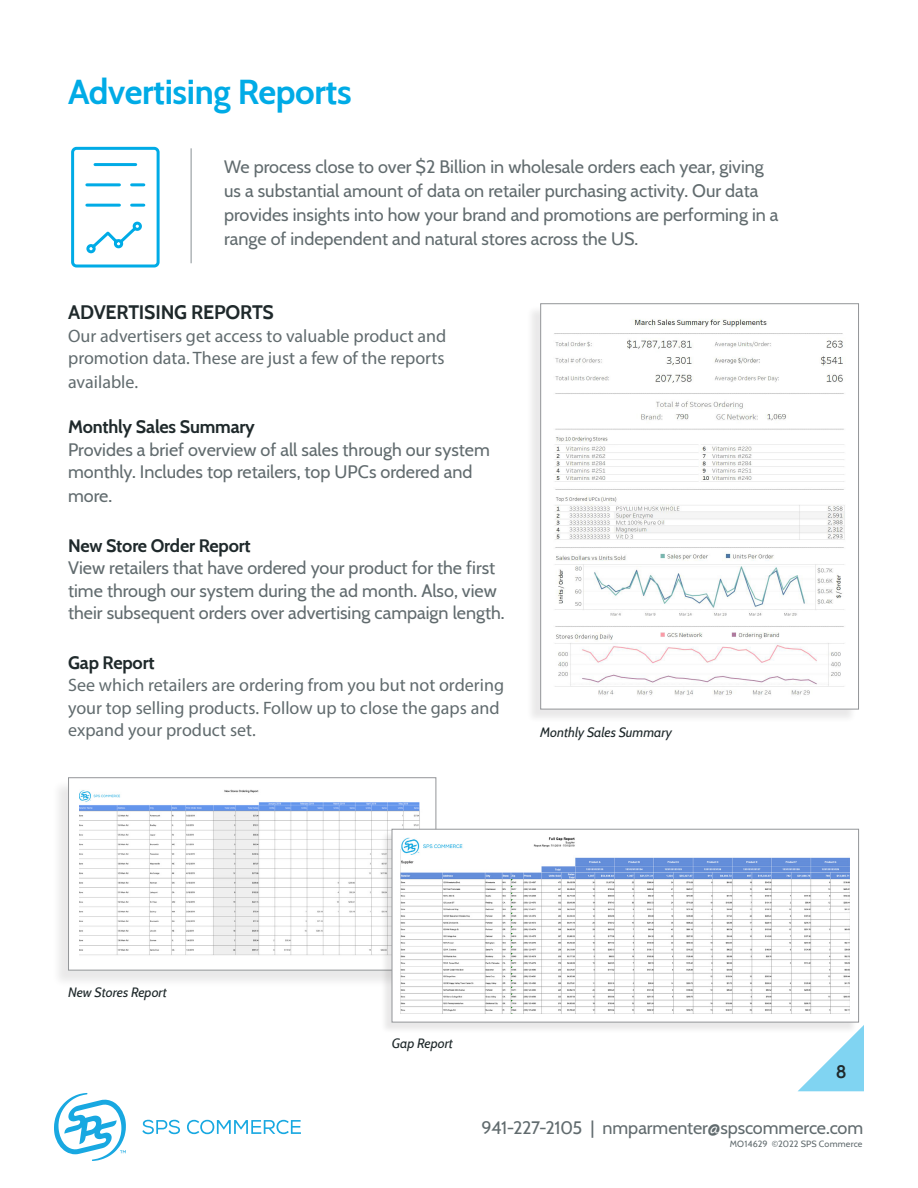
<style>
.page{position:relative;width:918px;height:1188px;background:#fff}
.page>*{position:absolute;margin:0;border:0;box-sizing:border-box;transform-origin:0 0}
.t1{font:700 34.5px "Cabin";letter-spacing:-.01em;color:#00abe6}
.t2{font:700 19.5px "Cabin";letter-spacing:-.01em;color:#1f292b}
.t3{font:18px/24px "Cabin";color:#616b6e}
.t4{font:18px/23.2px "Myriad Pro";color:#616b6e;text-align:justify}
.Intro_head{font:700 18px "Cabin";letter-spacing:-.01em;color:#1f292b}
.t5{font:italic 13.5px "Cabin";color:#1f292b}
.Year_Footer{font:9px "Cabin";letter-spacing:.015em;color:#616b6e}
</style>
<div class="page">
<div style="left:51px;top:779px;width:384px;height:209px;background:#231f20;opacity:.1"></div>
<div style="left:68px;top:777px;width:368px;height:194px;background:#fff;border:1px solid #939598"></div>
<img style="left:79px;top:790px;width:350px;height:166px">
<hr style="left:190px;top:149px;width:2px;height:114px;background:#b0b5b8">
<div style="left:526px;top:305px;width:331px;height:418px;background:#231f20;opacity:.1"></div>
<div style="left:540px;top:303px;width:319px;height:406px;background:#fff;border:1px solid #939598"></div>
<img style="left:554px;top:319px;width:291px;height:376px">
<div style="left:380px;top:830px;width:477px;height:204px;background:#231f20;opacity:.1"></div>
<div style="left:392px;top:829px;width:467px;height:193px;background:#fff;border:1px solid #939598"></div>
<img style="left:401px;top:837px;width:449px;height:176px">
<svg style="left:798px;top:1025px;width:66px;height:66px"></svg>
<svg style="left:142px;top:1120px;width:38px;height:14px"></svg>
<svg style="left:187px;top:1120px;width:114px;height:14px"></svg>
<svg style="left:54px;top:1093px;width:72px;height:68px"></svg>
<svg style="left:71px;top:146px;width:89px;height:122px"></svg>
<p class="t1" style="left:68px;top:64px;width:285px">Advertising Reports</p>
<p class="t3" style="left:224px;top:153px;width:556px">We process close to over $2 Billion in wholesale orders each year, giving us a substantial amount of data on retailer purchasing activity. Our data provides insights into how your brand and promotions are performing in a range of independent and natural stores across the US.</p>
<p class="t2" style="left:68px;top:297px;width:207px">ADVERTISING REPORTS</p>
<p class="t4" style="left:68px;top:324px;width:380px">Our advertisers get access to valuable product and promotion data. These are just a few of the reports available.</p>
<p class="Intro_head" style="left:68px;top:413px;width:188px">Monthly Sales Summary</p>
<p class="t3" style="left:68px;top:437px;width:423px;line-height:23.2px">Provides a brief overview of all sales through our system monthly. Includes top retailers, top UPCs ordered and more.</p>
<p class="Intro_head" style="left:68px;top:531px;width:184px">New Store Order Report</p>
<p class="t3" style="left:68px;top:555px;width:438px;line-height:22.5px">View retailers that have ordered your product for the first time through our system during the ad month. Also, view their subsequent orders over advertising campaign length.</p>
<p class="Intro_head" style="left:68px;top:648px;width:88px">Gap Report</p>
<p class="t4" style="left:68px;top:674px;width:437px;line-height:22.5px;text-align:left">See which retailers are ordering from you but not ordering your top selling products. Follow up to close the gaps and expand your product set.</p>
<p class="t5" style="left:540px;top:721px;width:133px">Monthly Sales Summary</p>
<p class="t5" style="left:68px;top:981px;width:100px">New Stores Report</p>
<p class="t5" style="left:392px;top:1032px;width:63px">Gap Report</p>
<p class="Intro_head" style="left:836px;top:1057px;width:12px">8</p>
<p class="t3" style="left:482px;top:1115px;width:383px">941-227-2105 | nmparmenter@spscommerce.com</p>
<p class="Year_Footer" style="left:730px;top:1137px;width:134px">MO14629 ©2022 SPS Commerce</p>
</div>
